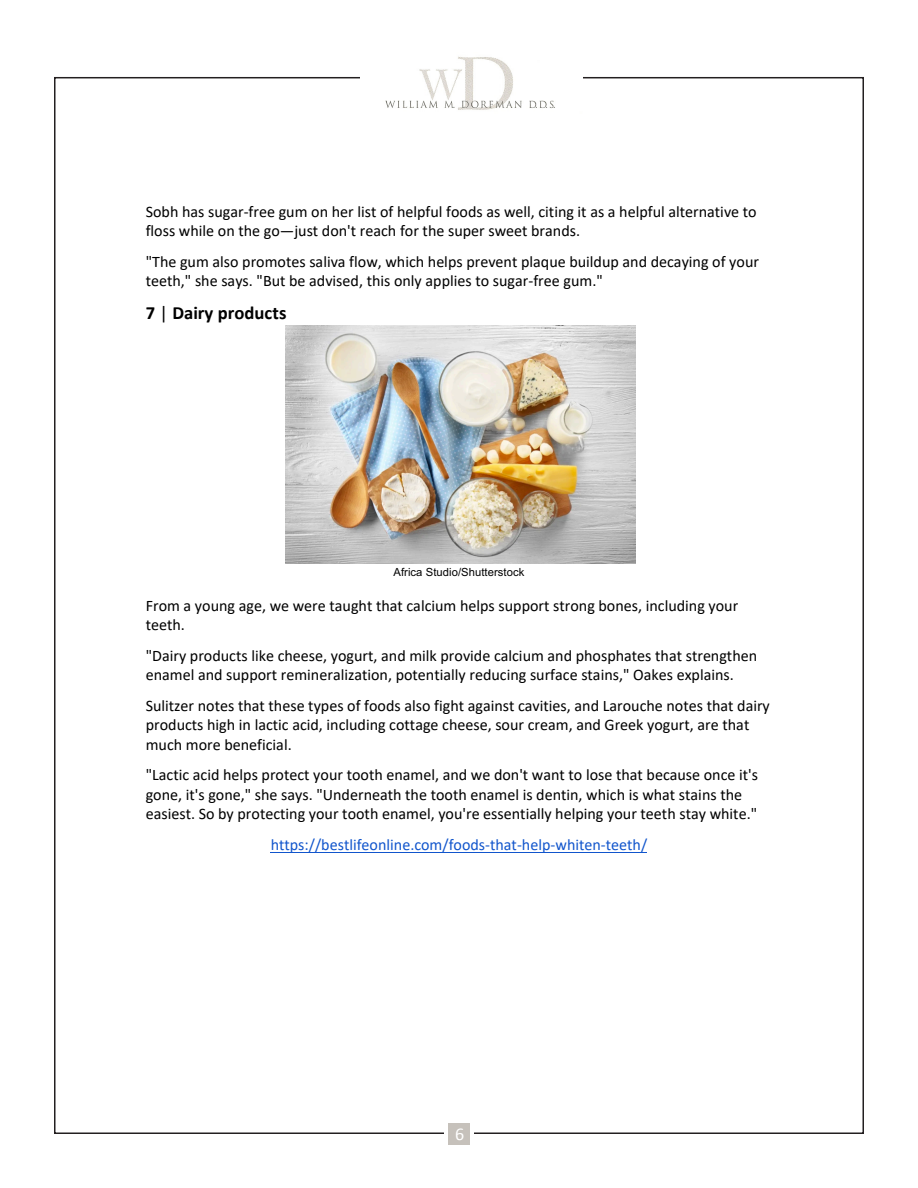
<style>
.page{position:relative;width:918px;height:1188px;background:#fff}
.page>*{position:absolute;margin:0;border:0;box-sizing:border-box;transform-origin:0 0}
.t1{font:700 18.6px "Calibri";letter-spacing:.005em;color:#000}
.t2{font:18px "Calibri";color:#fff}
.t3{font:16.05px/19.6px "Calibri";color:#000}
.t4{font:16.05px "Calibri";color:#15c}
.t5{font:11.25px "Arial";letter-spacing:.005em;color:#000}
.s1{font-weight:400}
</style>
<div class="page">
<div style="left:448px;top:1123px;width:22px;height:22px;background:#c6c1bb"></div>
<hr style="left:271px;top:852px;width:376px;height:1px;background:#15c">
<img style="left:285px;top:325px;width:350px;height:239px">
<img style="left:385px;top:56px;width:170px;height:54px">
<p class="t3" style="left:146px;top:201px;width:612px">Sobh has sugar-free gum on her list of helpful foods as well, citing it as a helpful alternative to floss while on the go—just don't reach for the super sweet brands.</p>
<p class="t3" style="left:146px;top:251px;width:615px">"The gum also promotes saliva flow, which helps prevent plaque buildup and decaying of your teeth," she says. "But be advised, this only applies to sugar-free gum."</p>
<p class="t1" style="left:146px;top:300px;width:142px">7 <span class="s1">|</span> Dairy products</p>
<p class="t5" style="left:394px;top:564px;width:132px">Africa Studio/Shutterstock</p>
<p class="t3" style="left:146px;top:595px;width:594px">From a young age, we were taught that calcium helps support strong bones, including your teeth.</p>
<p class="t3" style="left:146px;top:645px;width:613px">"Dairy products like cheese, yogurt, and milk provide calcium and phosphates that strengthen enamel and support remineralization, potentially reducing surface stains," Oakes explains.</p>
<p class="t3" style="left:146px;top:695px;width:626px">Sulitzer notes that these types of foods also fight against cavities, and Larouche notes that dairy products high in lactic acid, including cottage cheese, sour cream, and Greek yogurt, are that much more beneficial.</p>
<p class="t3" style="left:146px;top:764px;width:614px">"Lactic acid helps protect your tooth enamel, and we don't want to lose that because once it's gone, it's gone," she says. "Underneath the tooth enamel is dentin, which is what stains the easiest. So by protecting your tooth enamel, you're essentially helping your teeth stay white."</p>
<p class="t4" style="left:271px;top:833px;width:378px">https://bestlifeonline.com/foods-that-help-whiten-teeth/</p>
<p class="t2" style="left:455px;top:1123px;width:11px">6</p>
</div>
